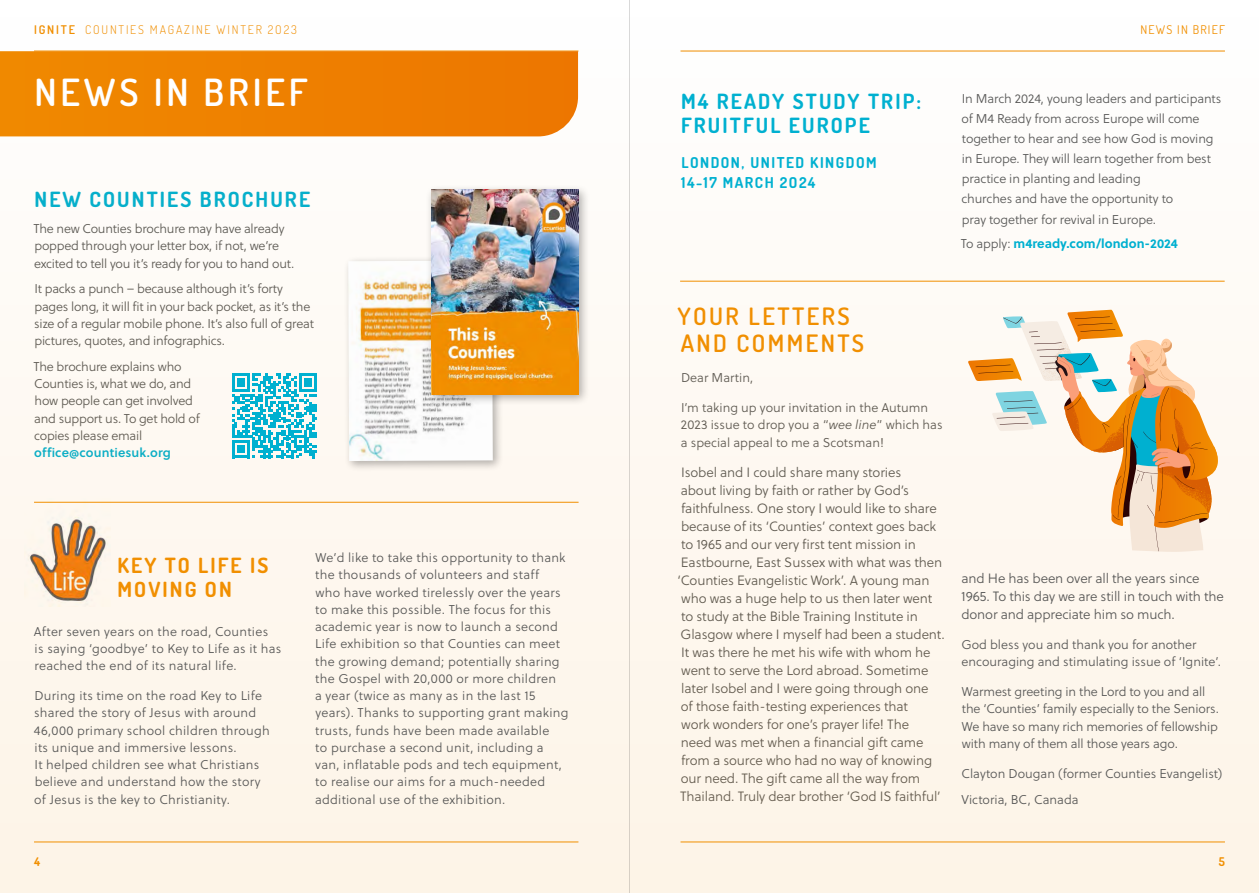
<style>
.page{position:relative;width:1259px;height:893px;background:#fff}
.page>*{position:absolute;margin:0;border:0;box-sizing:border-box;transform-origin:0 0}
.t1{font:600 37.5px "Dosis";letter-spacing:.1em;color:#fff}
.t2{font:600 24px/27px "Dosis";letter-spacing:.1em;color:#f18f00}
.t3{font:700 21px/24px "Dosis";letter-spacing:.1em;color:#00b0d0}
.t4{font:700 21px/24px "Dosis";letter-spacing:.1em;color:#f18f00}
.t5{font:700 15px/19.5px "Dosis";letter-spacing:.1em;color:#00b0d0}
.t6{font:13.5px/18px "Soleil Lt";letter-spacing:-.01em;color:#575756}
.t7{font:12.75px/17.2px "Soleil Lt";letter-spacing:.02em;color:#575756}
.t8{font:12.75px/17.2px "Soleil Lt";color:#575756}
.t9{font:12.75px/17.2px "Soleil Lt";letter-spacing:-.02em;color:#575756}
.t10{font:700 12.75px "Soleil";color:#00b0d0}
.t11{font:12.75px "Soleil Sb";letter-spacing:.01em;color:#00b0d0}
.t12{font:300 12px "Dosis";letter-spacing:.15em;color:#f18f00}
.t13{font:12px "Dosis";letter-spacing:.1em;color:#f18f00}
.t14{font:700 12px "Dosis";color:#f18f00}
.s1{font-weight:600}
.s2{font-family:"Soleil Lt";font-weight:400;color:#575756}
.s3{font-style:italic}
</style>
<div class="page">
<div style="left:0;top:0;width:1259px;height:893px;background:linear-gradient(to bottom,#fefefd,#fdf3e6)"></div>
<svg style="left:0;top:51px;width:578px;height:85px;background:#ee8001"></svg>
<div style="left:342px;top:255px;width:161px;height:217px;background:#000;opacity:.3"></div>
<img style="left:348px;top:261px;width:145px;height:200px">
<svg style="left:232px;top:373px;width:85px;height:85px"></svg>
<div style="left:425px;top:184px;width:165px;height:222px;background:#000;opacity:.3"></div>
<img style="left:431px;top:190px;width:147px;height:205px">
<hr style="left:34px;top:502px;width:544px;height:1px;background:#f18f00">
<svg style="left:968px;top:310px;width:251px;height:242px"></svg>
<svg style="left:1160px;top:370px;width:9px;height:10px"></svg>
<hr style="left:680px;top:281px;width:544px;height:1px;background:#f18f00">
<img style="left:24px;top:498px;width:87px;height:108px">
<hr style="left:629px;top:0;width:1px;height:893px;background:#000">
<p class="t12" style="left:34px;top:22px;width:264px"><span class="s1">IGNITE</span> COUNTIES MAGAZINE WINTER 2O23</p>
<h1 class="t1" style="left:35px;top:68px;width:275px">NEWS IN BRIEF</h1>
<h3 class="t3" style="left:35px;top:187px;width:277px">NEW COUNTIES BROCHURE</h3>
<p class="t9" style="left:34px;top:220px;width:262px">The new Counties brochure may have already popped through your letter box, if not, we’re excited to tell you it’s ready for you to hand out.</p>
<p class="t9" style="left:34px;top:280px;width:281px">It packs a punch – because although it’s forty pages long, it will fit in your back pocket, as it’s the size of a regular mobile phone. It’s also full of great pictures, quotes, and infographics.</p>
<p class="t9" style="left:34px;top:358px;width:168px">The brochure explains who<br>Counties is, what we do, and how people can get involved and support us. To get hold of copies please email</p>
<p class="t11" style="left:34px;top:443px;width:138px">office@countiesuk.org</p>
<h3 class="t4" style="left:117px;top:553px;width:152px">KEY TO LIFE IS<br>MOVING ON</h3>
<p class="t7" style="left:34px;top:622px;width:249px">After seven years on the road, Counties<br>is saying ‘goodbye’ to Key to Life as it has reached the end of its natural life.</p>
<p class="t7" style="left:34px;top:687px;width:237px">During its time on the road Key to Life shared the story of Jesus with around 46,000 primary school children through its unique and immersive lessons.<br>It helped children see what Christians believe and understand how the story of Jesus is the key to Christianity.</p>
<p class="t7" style="left:315px;top:549px;width:255px">We’d like to take this opportunity to thank the thousands of volunteers and staff<br>who have worked tirelessly over the years to make this possible. The focus for this academic year is now to launch a second Life exhibition so that Counties can meet the growing demand; potentially sharing the Gospel with 20,000 or more children<br>a year (twice as many as in the last 15 years). Thanks to supporting grant making trusts, funds have been made available<br>to purchase a second unit, including a van, inflatable pods and tech equipment, to realise our aims for a much-needed additional use of the exhibition.</p>
<p class="t13" style="left:1140px;top:22px;width:86px">NEWS IN BRIEF</p>
<h3 class="t3" style="left:681px;top:89px;width:242px">M4 READY STUDY TRIP:<br>FRUITFUL EUROPE</h3>
<p class="t5" style="left:681px;top:152px;width:197px">LONDON, UNITED KINGDOM<br>14-17 MARCH 2O24</p>
<p class="t8" style="left:961px;top:89px;width:261px;line-height:20.1px">In March 2024, young leaders and participants of M4 Ready from across Europe will come together to hear and see how God is moving in Europe. They will learn together from best practice in planting and leading<br>churches and have the opportunity to<br>pray together for revival in Europe.</p>
<p class="t10" style="left:961px;top:233px;width:219px"><span class="s2">To apply:</span> m4ready.com/london-2024</p>
<h2 class="t2" style="left:677px;top:302px;width:188px">YOUR LETTERS<br>AND COMMENTS</h2>
<p class="t8" style="left:681px;top:369px;width:74px">Dear Martin,</p>
<p class="t8" style="left:681px;top:399px;width:263px">I’m taking up your invitation in the Autumn<br>2023 issue to drop you a “<span class="s3">wee line</span>” which has a special appeal to me a Scotsman!</p>
<p class="t6" style="left:677px;top:464px;width:269px">Isobel and I could share many stories<br>about living by faith or rather by God’s faithfulness. One story I would like to share because of its ‘Counties’ context goes back to 1965 and our very first tent mission in Eastbourne, East Sussex with what was then ‘Counties Evangelistic Work’. A young man who was a huge help to us then later went<br>to study at the Bible Training Institute in Glasgow where I myself had been a student.<br>It was there he met his wife with whom he went to serve the Lord abroad. Sometime later Isobel and I were going through one<br>of those faith-testing experiences that<br>work wonders for one’s prayer life! The<br>need was met when a financial gift came from a source who had no way of knowing our need. The gift came all the way from Thailand. Truly dear brother ‘God IS faithful’</p>
<p class="t6" style="left:961px;top:569px;width:264px">and He has been over all the years since<br>1965. To this day we are still in touch with the donor and appreciate him so much.</p>
<p class="t8" style="left:961px;top:636px;width:261px">God bless you and thank you for another encouraging and stimulating issue of ‘Ignite’.</p>
<p class="t8" style="left:962px;top:683px;width:258px">Warmest greeting in the Lord to you and all the ‘Counties’ family especially to the Seniors.<br>We have so many rich memories of fellowship with many of them all those years ago.</p>
<p class="t8" style="left:961px;top:760px;width:262px;line-height:25.8px">Clayton Dougan (former Counties Evangelist)<br>Victoria, BC, Canada</p>
<p class="t14" style="left:34px;top:853px;width:8px">4</p>
<p class="t14" style="left:1218px;top:853px;width:8px">5</p>
</div>
